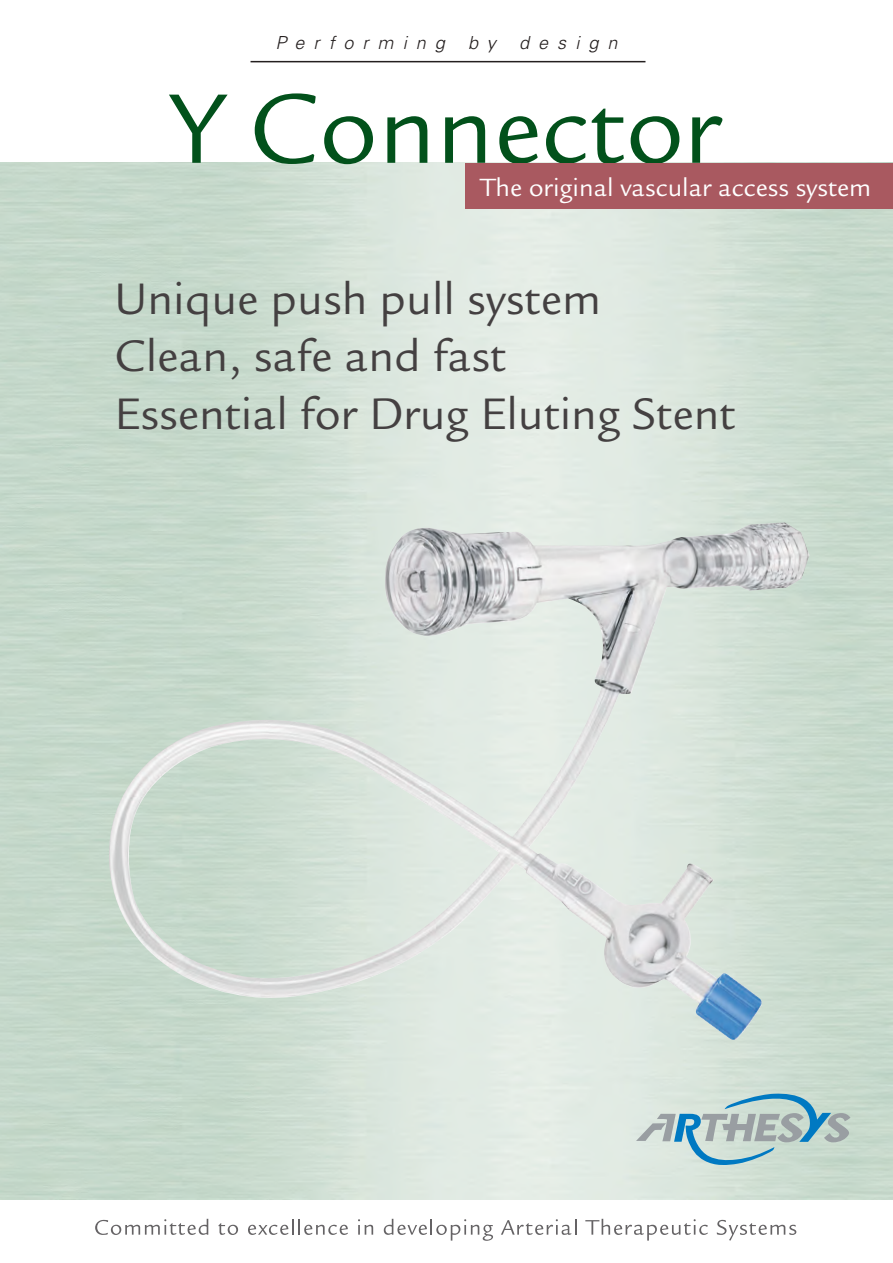
<style>
.page{position:relative;width:893px;height:1263px;background:#fff}
.page>*{position:absolute;margin:0;border:0;box-sizing:border-box;transform-origin:0 0}
.t1{font:107.55px "Legacy Sans";color:#02511b}
.t2{font:48px/57.6px "Legacy Sans";color:#444041}
.t3{font:27.15px "Legacy Sans";color:#fff}
.t4{font:italic 300 18px "Univers";letter-spacing:.505em;color:#241f1f}
</style>
<div class="page">
<img style="left:0;top:163px;width:893px;height:1036px">
<svg style="left:636px;top:1094px;width:214px;height:71px;background:#b1cacb"></svg>
<hr style="left:251px;top:61px;width:394px;height:1px;background:#241f1f">
<svg style="left:95px;top:1219px;width:113px;height:16px"></svg>
<svg style="left:218px;top:1223px;width:20px;height:12px"></svg>
<svg style="left:248px;top:1219px;width:100px;height:16px"></svg>
<svg style="left:358px;top:1219px;width:15px;height:16px"></svg>
<svg style="left:384px;top:1219px;width:109px;height:22px"></svg>
<svg style="left:501px;top:1219px;width:75px;height:16px"></svg>
<svg style="left:585px;top:1219px;width:123px;height:21px"></svg>
<svg style="left:717px;top:1220px;width:79px;height:20px"></svg>
<img style="left:104px;top:522px;width:705px;height:519px">
<div style="left:466px;top:163px;width:427px;height:46px;background:#a95960"></div>
<p class="t4" style="left:275px;top:32px;width:171px">Performing</p>
<p class="t4" style="left:468px;top:32px;width:29px">b y</p>
<p class="t4" style="left:519px;top:32px;width:100px">design</p>
<h1 class="t1" style="left:172px;top:68px;width:550px">Y Connector</h1>
<p class="t3" style="left:480px;top:172px;width:392px">The original vascular access system</p>
<p class="t2" style="left:115px;top:270px;width:622px">Unique push pull system<br>Clean, safe and fast<br>Essential for Drug Eluting Stent</p>
</div>
